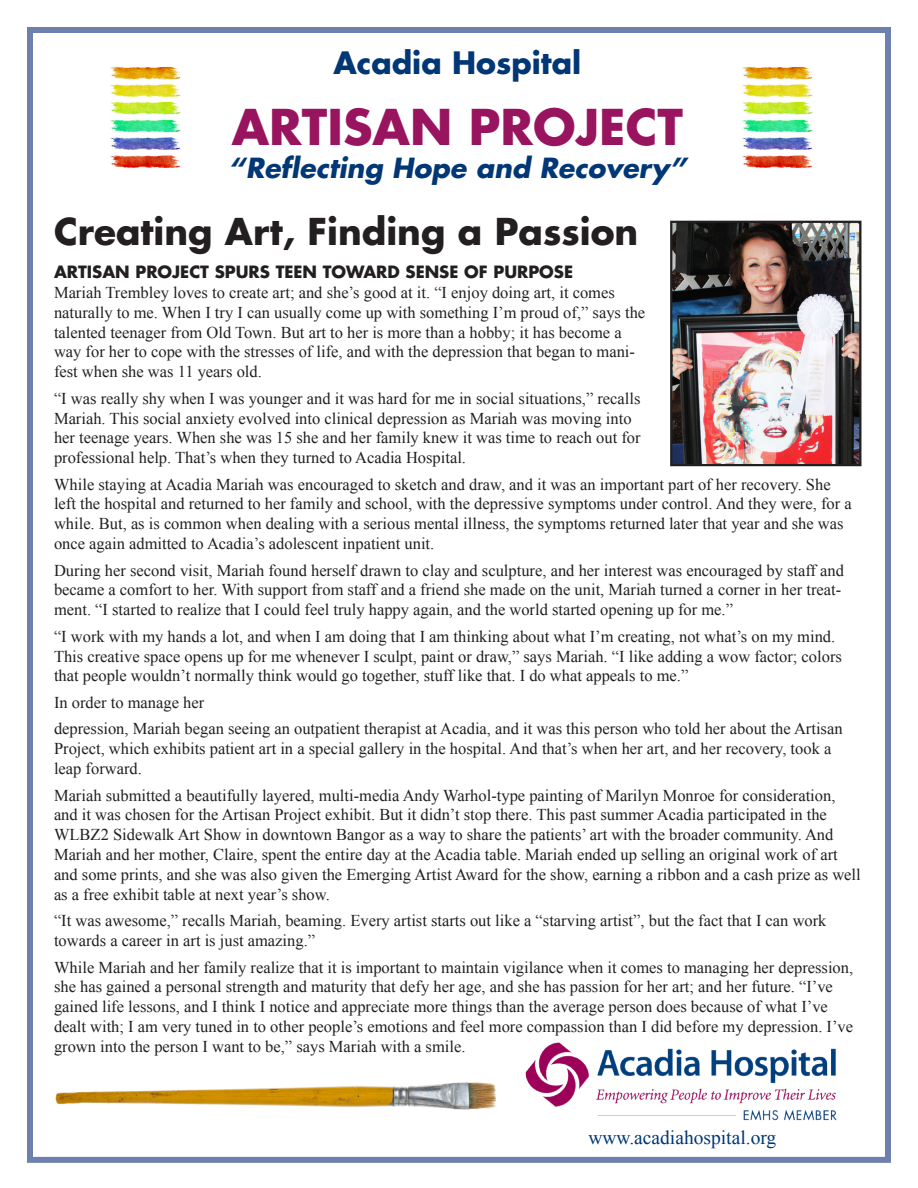
<style>
.page{position:relative;width:918px;height:1188px;background:#fff}
.page>*{position:absolute;margin:0;border:0;box-sizing:border-box;transform-origin:0 0}
.Headline{font:700 48px "Futura";color:#99145e}
.Subhead_1{font:700 36px "Futura";color:#231f20}
.Headline-2{font:700 30px "Futura";color:#013775}
.Headline-3{font:italic 700 27px "Futura";color:#013775}
.Headline-4{font:19.5px "Times New Roman";color:#013775}
.Body_Text{font:16.5px/19.8px "Times New Roman";color:#231f20}
.Subhead_2{font:700 16.5px "Futura";color:#231f20}
</style>
<div class="page">
<div style="left:27px;top:27px;width:864px;height:1136px;border:6px solid #6e81ae"></div>
<img style="left:525px;top:1042px;width:312px;height:79px">
<img style="left:110px;top:66px;width:71px;height:102px">
<img style="left:742px;top:66px;width:71px;height:102px">
<img style="left:55px;top:1082px;width:442px;height:28px">
<img style="left:673px;top:224px;width:185px;height:239px">
<div style="left:670px;top:221px;width:191px;height:245px;border:2px solid #231f20"></div>
<p class="Headline-2" style="left:333px;top:43px;width:249px">Acadia Hospital</p>
<p class="Headline" style="left:232px;top:95px;width:453px">ARTISAN PROJECT</p>
<p class="Headline-3" style="left:229px;top:150px;width:459px">“Reflecting Hope and Recovery”</p>
<p class="Subhead_1" style="left:54px;top:208px;width:586px">Creating Art, Finding a Passion</p>
<p class="Subhead_2" style="left:54px;top:261px;width:521px">ARTISAN PROJECT SPURS TEEN TOWARD SENSE OF PURPOSE</p>
<p class="Body_Text" style="left:54px;top:282px;width:593px">Mariah Trembley loves to create art; and she’s good at it. “I enjoy doing art, it comes naturally to me. When I try I can usually come up with something I’m proud of,” says the talented teenager from Old Town. But art to her is more than a hobby; it has become a way for her to cope with the stresses of life, and with the depression that began to mani&shy;fest when she was 11 years old.</p>
<p class="Body_Text" style="left:54px;top:388px;width:588px">“I was really shy when I was younger and it was hard for me in social situations,” recalls Mariah. This social anxiety evolved into clinical depression as Mariah was moving into her teenage years. When she was 15 she and her family knew it was time to reach out for professional help. That’s when they turned to Acadia Hospital.</p>
<p class="Body_Text" style="left:54px;top:474px;width:799px">While staying at Acadia Mariah was encouraged to sketch and draw, and it was an important part of her recovery. She left the hospital and returned to her family and school, with the depressive symptoms under control. And they were, for a while. But, as is common when dealing with a serious mental illness, the symptoms returned later that year and she was once again admitted to Acadia’s adolescent inpatient unit.</p>
<p class="Body_Text" style="left:54px;top:560px;width:792px">During her second visit, Mariah found herself drawn to clay and sculpture, and her interest was encouraged by staff and became a comfort to her. With support from staff and a friend she made on the unit, Mariah turned a corner in her treat&shy;ment. “I started to realize that I could feel truly happy again, and the world started opening up for me.”</p>
<p class="Body_Text" style="left:54px;top:626px;width:789px">“I work with my hands a lot, and when I am doing that I am thinking about what I’m creating, not what’s on my mind.<br>This creative space opens up for me whenever I sculpt, paint or draw,” says Mariah. “I like adding a wow factor; colors that people wouldn’t normally think would go together, stuff like that. I do what appeals to me.”</p>
<p class="Body_Text" style="left:54px;top:692px;width:152px">In order to manage her</p>
<p class="Body_Text" style="left:54px;top:719px;width:790px">depression, Mariah began seeing an outpatient therapist at Acadia, and it was this person who told her about the Artisan<br>Project, which exhibits patient art in a special gallery in the hospital. And that’s when her art, and her recovery, took a leap forward.</p>
<p class="Body_Text" style="left:54px;top:785px;width:808px">Mariah submitted a beautifully layered, multi-media Andy Warhol-type painting of Marilyn Monroe for consideration, and it was chosen for the Artisan Project exhibit. But it didn’t stop there. This past summer Acadia participated in the WLBZ2 Sidewalk Art Show in downtown Bangor as a way to share the patients’ art with the broader community. And Mariah and her mother, Claire, spent the entire day at the Acadia table. Mariah ended up selling an original work of art and some prints, and she was also given the Emerging Artist Award for the show, earning a ribbon and a cash prize as well as a free exhibit table at next year’s show.</p>
<p class="Body_Text" style="left:54px;top:911px;width:774px">“It was awesome,” recalls Mariah, beaming. Every artist starts out like a “starving artist”, but the fact that I can work towards a career in art is just amazing.”</p>
<p class="Body_Text" style="left:54px;top:957px;width:801px">While Mariah and her family realize that it is important to maintain vigilance when it comes to managing her depression, she has gained a personal strength and maturity that defy her age, and she has passion for her art; and her future. “I’ve gained life lessons, and I think I notice and appreciate more things than the average person does because of what I’ve dealt with; I am very tuned in to other people’s emotions and feel more compassion than I did before my depression. I’ve grown into the person I want to be,” says Mariah with a smile.</p>
<p class="Headline-4" style="left:588px;top:1124px;width:189px">www.acadiahospital.org</p>
</div>
